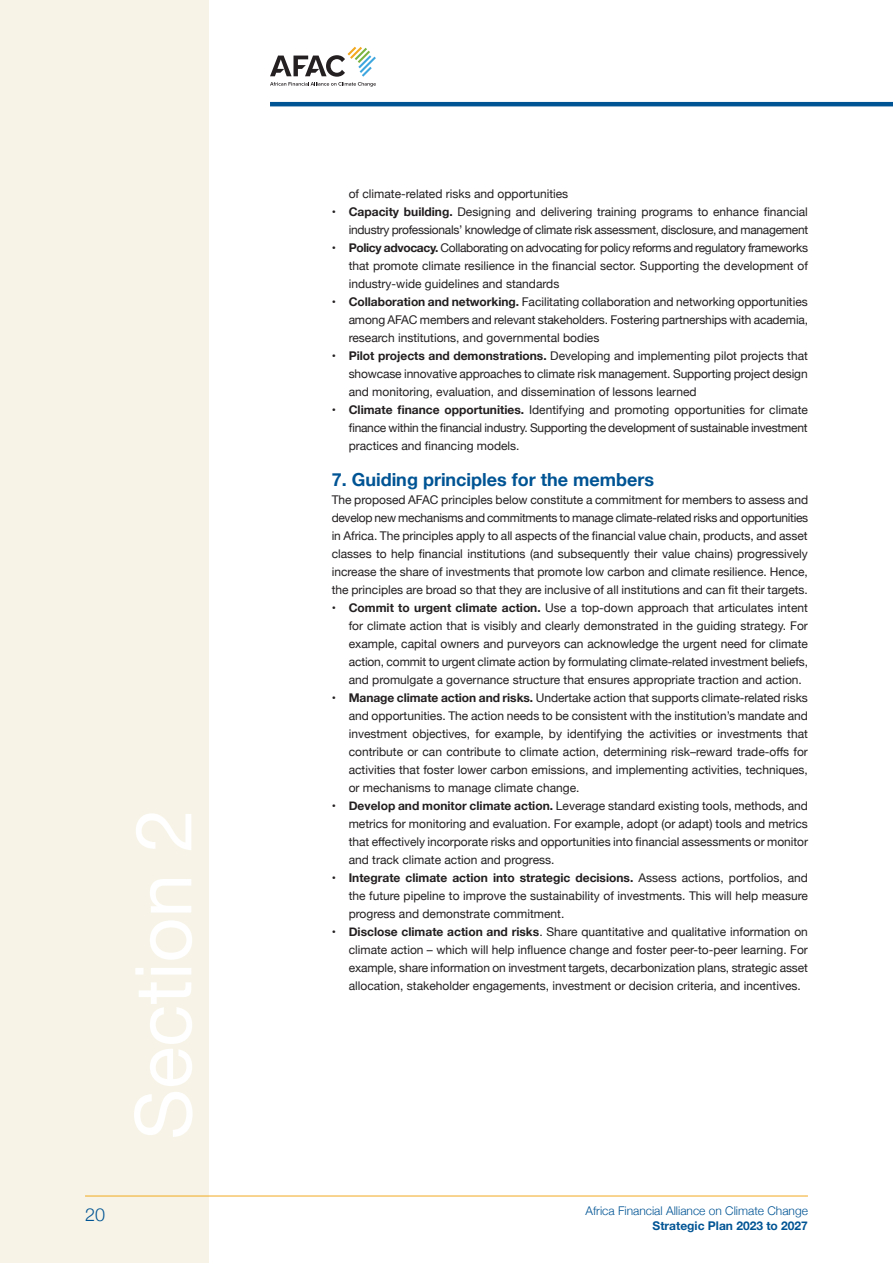
<style>
.page{position:relative;width:893px;height:1263px;background:#fff}
.page>*{position:absolute;margin:0;border:0;box-sizing:border-box;transform-origin:0 0}
.t1{font:78.45px "Helvetica Neue";color:#fff}
.t2{font:700 18px "Helvetica Neue";color:#015494}
.t3{font:300 18px "Helvetica Neue";color:#015494}
.t4{font:12px/18px "Helvetica Neue";color:#231f20;text-align:justify}
.t5{font:12px/18px "Helvetica Neue";letter-spacing:-.025em;color:#231f20;text-align:right}
.t6{font:300 12px "Helvetica Neue";color:#015494}
.t7{font:700 12px "Helvetica Neue";color:#015494}
.s1{font-weight:700}
</style>
<div class="page">
<div style="left:0;top:0;width:208px;height:1263px;background:#f7f4e7"></div>
<hr style="left:85px;top:1196px;width:723px;height:1px;background:#f2a81f">
<svg style="left:270px;top:47px;width:106px;height:40px"></svg>
<hr style="left:270px;top:102px;width:623px;height:4px;background:#015494">
<h1 class="t1" style="left:107px;top:1140px;width:333px;rotate:-90deg">Section 2</h1>
<p class="t4" style="left:349px;top:185px;width:221px">of climate-related risks and opportunities</p>
<p class="t5" style="left:332px;top:203px;width:478px"><span class="s1">• Capacity building.</span> Designing and delivering training programs to enhance financial industry professionals’ knowledge of climate risk assessment, disclosure, and management</p>
<p class="t4" style="left:349px;top:239px;width:461px;text-indent:-17px"><span class="s1">• Policy advocacy.</span> Collaborating on advocating for policy reforms and regulatory frameworks that promote climate resilience in the financial sector. Supporting the development of industry-wide guidelines and standards</p>
<p class="t4" style="left:349px;top:293px;width:461px;text-indent:-17px"><span class="s1">• Collaboration and networking.</span> Facilitating collaboration and networking opportunities among AFAC members and relevant stakeholders. Fostering partnerships with academia, research institutions, and governmental bodies</p>
<p class="t4" style="left:349px;top:347px;width:461px;text-indent:-17px"><span class="s1">• Pilot projects and demonstrations.</span> Developing and implementing pilot projects that showcase innovative approaches to climate risk management. Supporting project design and monitoring, evaluation, and dissemination of lessons learned</p>
<p class="t4" style="left:349px;top:401px;width:461px;text-indent:-17px"><span class="s1">• Climate finance opportunities.</span> Identifying and promoting opportunities for climate finance within the financial industry. Supporting the development of sustainable investment practices and financing models.</p>
<h2 class="t2" style="left:332px;top:465px;width:324px">7. Guiding principles for the members</h2>
<p class="t4" style="left:332px;top:491px;width:478px">The proposed AFAC principles below constitute a commitment for members to assess and develop new mechanisms and commitments to manage climate-related risks and opportunities in Africa. The principles apply to all aspects of the financial value chain, products, and asset classes to help financial institutions (and subsequently their value chains) progressively increase the share of investments that promote low carbon and climate resilience. Hence, the principles are broad so that they are inclusive of all institutions and can fit their targets.</p>
<p class="t4" style="left:349px;top:599px;width:461px;text-indent:-17px"><span class="s1">• Commit to urgent climate action.</span> Use a top-down approach that articulates intent for climate action that is visibly and clearly demonstrated in the guiding strategy. For example, capital owners and purveyors can acknowledge the urgent need for climate action, commit to urgent climate action by formulating climate-related investment beliefs, and promulgate a governance structure that ensures appropriate traction and action.</p>
<p class="t4" style="left:349px;top:689px;width:461px;text-indent:-17px"><span class="s1">• Manage climate action and risks.</span> Undertake action that supports climate-related risks and opportunities. The action needs to be consistent with the institution’s mandate and investment objectives, for example, by identifying the activities or investments that contribute or can contribute to climate action, determining risk–reward trade-offs for activities that foster lower carbon emissions, and implementing activities, techniques, or mechanisms to manage climate change.</p>
<p class="t4" style="left:349px;top:797px;width:461px;text-indent:-17px"><span class="s1">• Develop and monitor climate action.</span> Leverage standard existing tools, methods, and metrics for monitoring and evaluation. For example, adopt (or adapt) tools and metrics that effectively incorporate risks and opportunities into financial assessments or monitor and track climate action and progress.</p>
<p class="t4" style="left:349px;top:869px;width:461px;text-indent:-17px"><span class="s1">• Integrate climate action into strategic decisions.</span> Assess actions, portfolios, and the future pipeline to improve the sustainability of investments. This will help measure progress and demonstrate commitment.</p>
<p class="t4" style="left:349px;top:923px;width:461px;text-indent:-17px"><span class="s1">• Disclose climate action and risks</span>. Share quantitative and qualitative information on climate action – which will help influence change and foster peer-to-peer learning. For example, share information on investment targets, decarbonization plans, strategic asset allocation, stakeholder engagements, investment or decision criteria, and incentives.</p>
<h2 class="t3" style="left:85px;top:1200px;width:22px">20</h2>
<p class="t6" style="left:586px;top:1201px;width:224px">Africa Financial Alliance on Climate Change</p>
<p class="t7" style="left:652px;top:1216px;width:157px">Strategic Plan 2023 to 2027</p>
</div>
